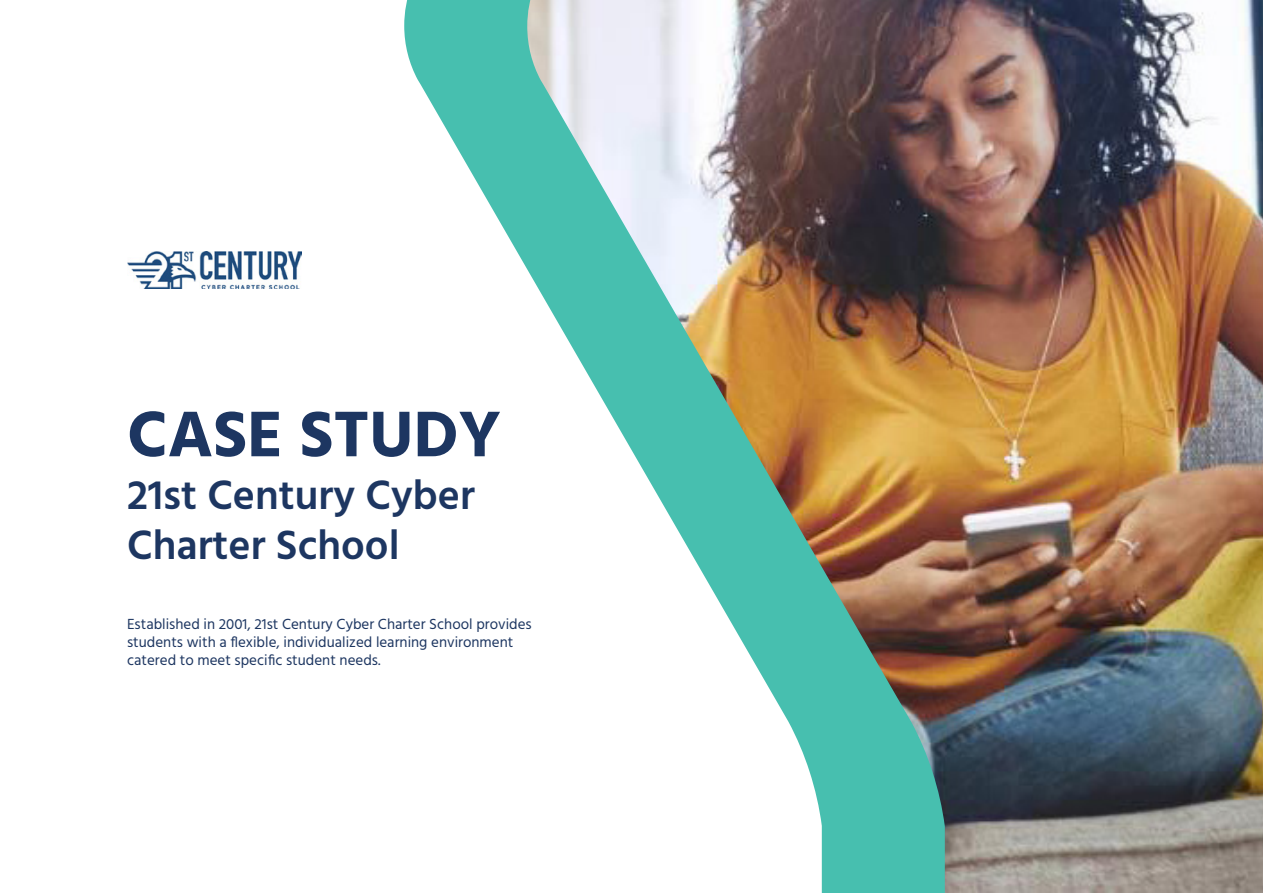
<style>
.page{position:relative;width:1263px;height:893px;background:#fff}
.page>*{position:absolute;margin:0;border:0;box-sizing:border-box;transform-origin:0 0}
.t1{font:700 66px "Hind";color:#1d3661}
.t2{font:600 42px/50.4px "Hind";color:#1d3661}
.t3{font:15px/18px "Hind";color:#1d3661}
</style>
<div class="page">
<img style="left:945px;top:0;width:318px;height:893px">
<svg style="left:404px;top:0;width:541px;height:893px"></svg>
<img style="left:127px;top:252px;width:174px;height:36px">
<h1 class="t1" style="left:127px;top:395px;width:375px">CASE STUDY</h1>
<h2 class="t2" style="left:127px;top:472px;width:349px">21st Century Cyber<br>Charter School</h2>
<p class="t3" style="left:127px;top:616px;width:406px">Established in 2001, 21st Century Cyber Charter School provides students with a flexible, individualized learning environment catered to meet specific student needs.</p>
</div>
